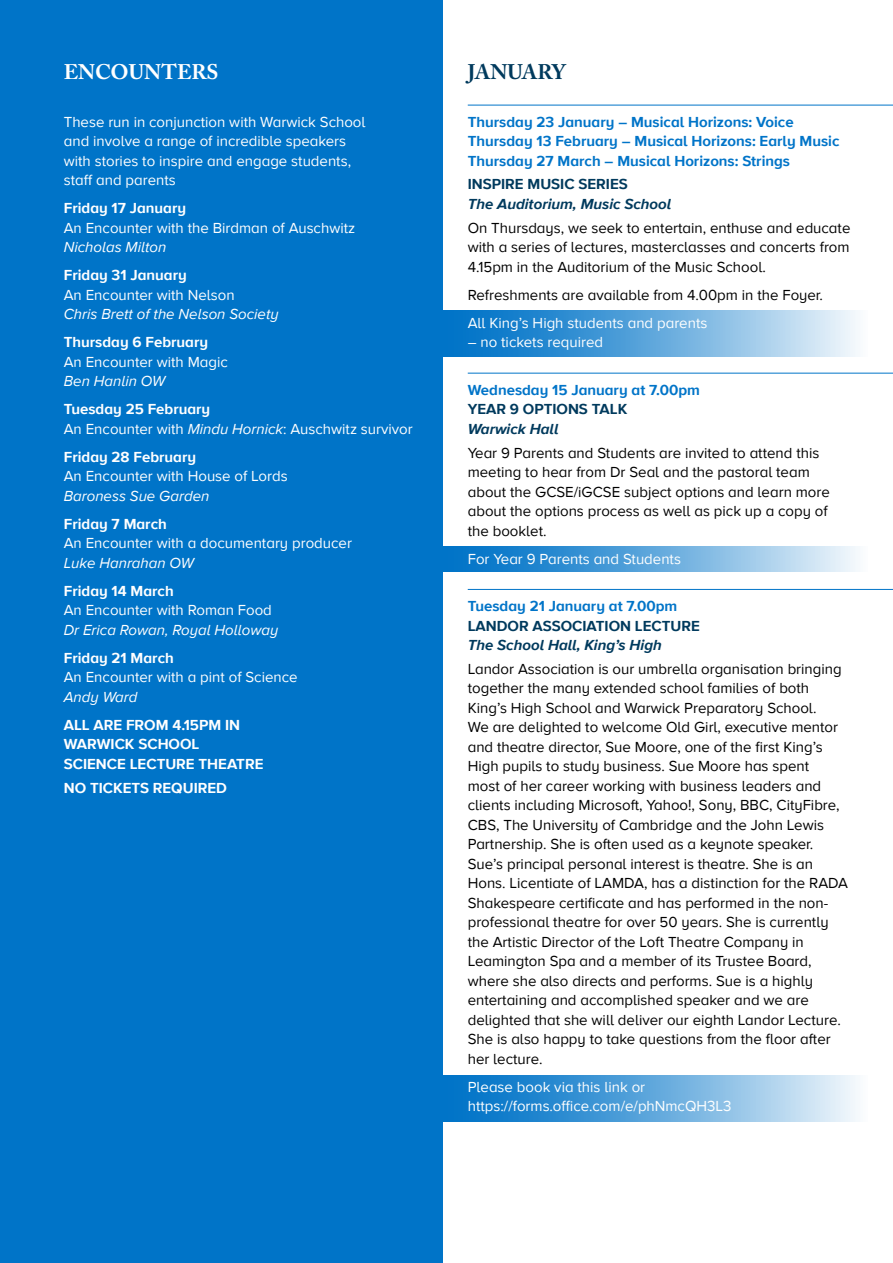
<style>
.page{position:relative;width:893px;height:1263px;background:#fff}
.page>*{position:absolute;margin:0;border:0;box-sizing:border-box;transform-origin:0 0}
.t1{font:700 21px "Adobe Caslon Pro";color:#fff}
.t2{font:700 21px "Adobe Caslon Pro";color:#003a5d}
.t3{font:15px/19.5px "Proxima Nova A";color:#000}
.t4{font:15px/19.5px "Proxima Nova A";color:#fff}
.t5{font:700 15px/19.5px "Proxima Nova A";color:#0074c8}
.t6{font:700 15px/19.5px "Proxima Nova A";color:#fff}
.t7{font:italic 15px "Proxima Nova A";color:#fff}
.t8{font:italic 700 15px "Proxima Nova A";color:#003a5d}
.t9{font:700 15px "Proxima Nova A";color:#003a5d}
.s1{font-weight:700}
.s2{font-style:italic}
</style>
<div class="page">
<div style="left:0;top:0;width:442px;height:1263px;background:#0074c8"></div>
<hr style="left:442px;top:64px;width:1px;height:1199px;background:#0074c8">
<div style="left:442px;top:310px;width:425px;height:47px;background:linear-gradient(to right,#0066c2,#ebf4fa)"></div>
<div style="left:442px;top:546px;width:425px;height:26px;background:linear-gradient(to right,#0066c2,#ebf4fa)"></div>
<div style="left:442px;top:1075px;width:425px;height:46px;background:linear-gradient(to right,#0066c2,#ebf4fa)"></div>
<hr style="left:468px;top:105px;width:425px;height:1px;background:#0074c8">
<hr style="left:468px;top:373px;width:425px;height:1px;background:#0074c8">
<hr style="left:468px;top:589px;width:425px;height:1px;background:#0074c8">
<h1 class="t1" style="left:64px;top:60px;width:156px">ENCOUNTERS</h1>
<p class="t4" style="left:64px;top:111px;width:303px">These run in conjunction with Warwick School and involve a range of incredible speakers with stories to inspire and engage students, staff and parents</p>
<p class="t6" style="left:64px;top:198px;width:124px">Friday 17 January</p>
<p class="t4" style="left:64px;top:217px;width:293px">An Encounter with the Birdman of Auschwitz</p>
<p class="t7" style="left:64px;top:236px;width:104px">Nicholas Milton</p>
<p class="t6" style="left:64px;top:265px;width:125px">Friday 31 January</p>
<p class="t4" style="left:64px;top:284px;width:172px">An Encounter with Nelson</p>
<p class="t7" style="left:64px;top:303px;width:216px">Chris Brett of the Nelson Society</p>
<p class="t6" style="left:64px;top:332px;width:146px">Thursday 6 February</p>
<p class="t4" style="left:64px;top:351px;width:166px">An Encounter with Magic</p>
<p class="t7" style="left:64px;top:370px;width:103px">Ben Hanlin OW</p>
<p class="t4" style="left:64px;top:399px;width:350px"><span class="s1">Tuesday 25 February<br></span>An Encounter with <span class="s2">Mindu Hornick</span>: Auschwitz survivor</p>
<p class="t6" style="left:64px;top:447px;width:134px">Friday 28 February</p>
<p class="t4" style="left:64px;top:466px;width:225px">An Encounter with House of Lords</p>
<p class="t7" style="left:64px;top:485px;width:147px">Baroness Sue Garden</p>
<p class="t6" style="left:64px;top:514px;width:105px">Friday 7 March</p>
<p class="t4" style="left:64px;top:533px;width:290px">An Encounter with a documentary producer</p>
<p class="t7" style="left:64px;top:552px;width:132px">Luke Hanrahan OW</p>
<p class="t6" style="left:64px;top:581px;width:112px">Friday 14 March</p>
<p class="t4" style="left:64px;top:600px;width:210px">An Encounter with Roman Food</p>
<p class="t7" style="left:64px;top:619px;width:216px">Dr Erica Rowan, Royal Holloway</p>
<p class="t6" style="left:64px;top:648px;width:112px">Friday 21 March</p>
<p class="t4" style="left:64px;top:667px;width:235px">An Encounter with a pint of Science</p>
<p class="t7" style="left:64px;top:686px;width:75px">Andy Ward</p>
<p class="t6" style="left:64px;top:715px;width:201px">ALL ARE FROM 4.15PM IN<br>WARWICK SCHOOL<br>SCIENCE LECTURE THEATRE</p>
<p class="t6" style="left:64px;top:777px;width:165px">NO TICKETS REQUIRED</p>
<h1 class="t2" style="left:468px;top:60px;width:99px">JANUARY</h1>
<p class="t5" style="left:468px;top:112px;width:373px">Thursday 23 January – Musical Horizons: Voice<br>Thursday 13 February – Musical Horizons: Early Music<br>Thursday 27 March – Musical Horizons: Strings</p>
<p class="t9" style="left:468px;top:173px;width:161px">INSPIRE MUSIC SERIES</p>
<p class="t8" style="left:468px;top:193px;width:205px">The Auditorium, Music School</p>
<p class="t3" style="left:468px;top:217px;width:384px;text-align:justify">On Thursdays, we seek to entertain, enthuse and educate with a series of lectures, masterclasses and concerts from 4.15pm in the Auditorium of the Music School.</p>
<p class="t3" style="left:468px;top:284px;width:357px">Refreshments are available from 4.00pm in the Foyer.</p>
<p class="t4" style="left:468px;top:312px;width:241px">All King’s High students and parents</p>
<p class="t4" style="left:468px;top:332px;width:137px">– no tickets required</p>
<p class="t5" style="left:468px;top:380px;width:234px">Wednesday 15 January at 7.00pm</p>
<p class="t9" style="left:468px;top:398px;width:161px">YEAR 9 OPTIONS TALK</p>
<p class="t8" style="left:468px;top:418px;width:92px">Warwick Hall</p>
<p class="t3" style="left:468px;top:442px;width:364px">Year 9 Parents and Students are invited to attend this meeting to hear from Dr Seal and the pastoral team about the GCSE/iGCSE subject options and learn more about the options process as well as pick up a copy of the booklet.</p>
<p class="t4" style="left:468px;top:548px;width:215px">For Year 9 Parents and Students</p>
<p class="t5" style="left:468px;top:596px;width:211px">Tuesday 21 January at 7.00pm</p>
<p class="t9" style="left:468px;top:614px;width:234px">LANDOR ASSOCIATION LECTURE</p>
<p class="t8" style="left:468px;top:634px;width:196px">The School Hall, King’s High</p>
<p class="t3" style="left:468px;top:658px;width:382px">Landor Association is our umbrella organisation bringing together the many extended school families of both King’s High School and Warwick Preparatory School.<br>We are delighted to welcome Old Girl, executive mentor and theatre director, Sue Moore, one of the first King’s High pupils to study business. Sue Moore has spent<br>most of her career working with business leaders and clients including Microsoft, Yahoo!, Sony, BBC, CityFibre, CBS, The University of Cambridge and the John Lewis Partnership. She is often used as a keynote speaker.<br>Sue’s principal personal interest is theatre. She is an Hons. Licentiate of LAMDA, has a distinction for the RADA Shakespeare certificate and has performed in the non&shy;professional theatre for over 50 years. She is currently the Artistic Director of the Loft Theatre Company in Leamington Spa and a member of its Trustee Board, where she also directs and performs. Sue is a highly entertaining and accomplished speaker and we are delighted that she will deliver our eighth Landor Lecture.<br>She is also happy to take questions from the floor after her lecture.</p>
<p class="t4" style="left:468px;top:1076px;width:265px">Please book via this link or https://forms.office.com/e/phNmcQH3L3</p>
</div>
